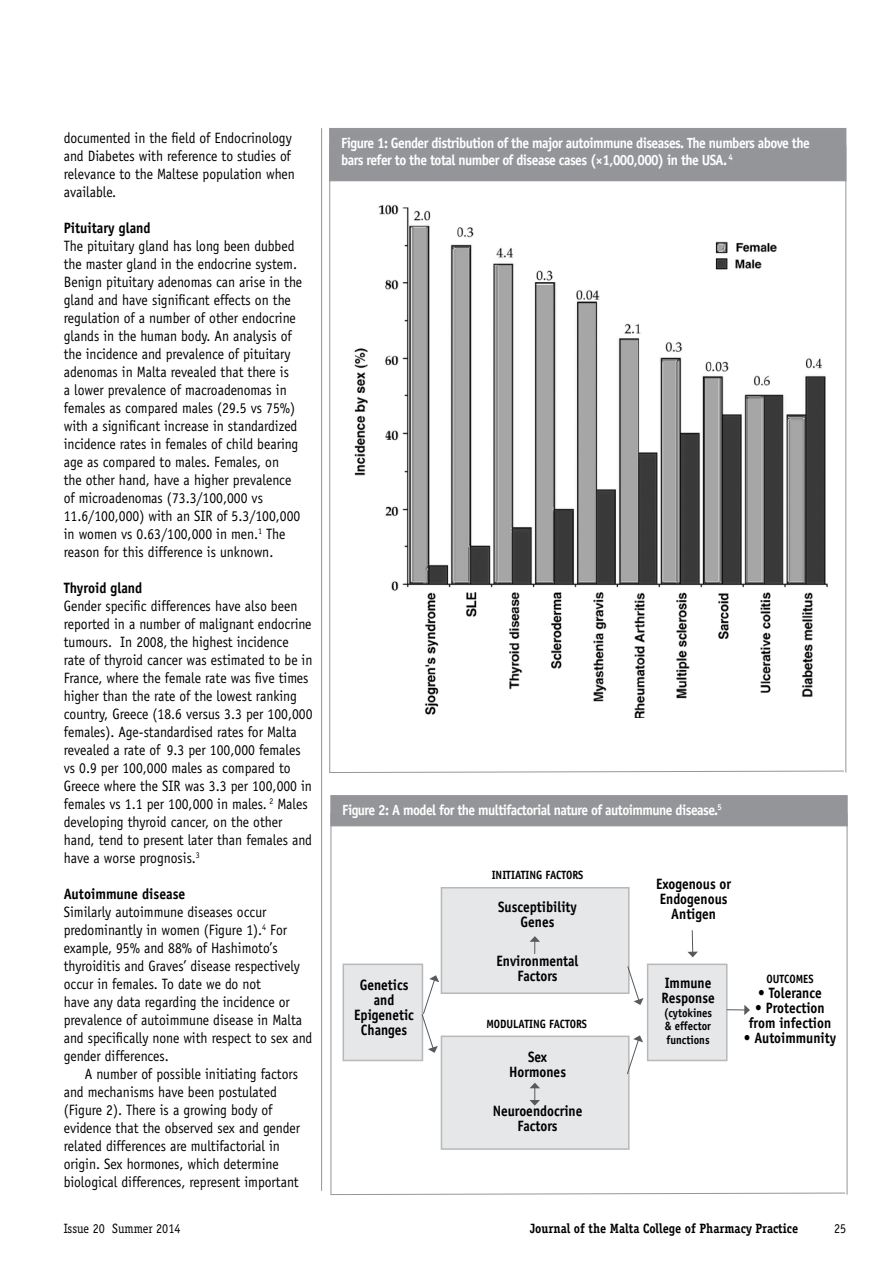
<style>
.page{position:relative;width:893px;height:1263px;background:#fff}
.page>*{position:absolute;margin:0;border:0;box-sizing:border-box;transform-origin:0 0}
.t1{font:15px/18px "Officina Sans";color:#000;scale:.91 1}
.t2{font:700 15px/15px "Officina Sans";color:#000;text-align:center;scale:.89 1}
.t3{font:700 15px "Officina Sans";color:#000;scale:.91 1}
.t4{font:700 14.7px/17.7px "Officina Sans";letter-spacing:-.04em;color:#fff;scale:.92 1}
.t5{font:700 13.5px "Officina Serif";color:#000;scale:.9 1}
.t6{font:13.5px "Officina Serif";color:#000;scale:.9 1}
.t7{font:700 12px/13.5px "Officina Sans";color:#000;text-align:justify;scale:.89 1}
</style>
<div class="page">
<svg style="left:329px;top:146px;width:518px;height:627px"></svg>
<div style="left:329px;top:128px;width:517px;height:53px;background:#939598"></div>
<svg style="left:330px;top:813px;width:518px;height:382px"></svg>
<div style="left:331px;top:795px;width:516px;height:31px;background:#939598"></div>
<hr style="left:321px;top:128px;width:1px;height:1063px;background:#939598">
<div style="left:343px;top:963px;width:80px;height:98px;background:#e6e7e8;border:2px solid #b6b8ba"></div>
<div style="left:647px;top:963px;width:80px;height:98px;background:#e6e7e8;border:2px solid #b6b8ba"></div>
<div style="left:441px;top:887px;width:189px;height:107px;background:#e6e7e8;border:2px solid #b6b8ba"></div>
<div style="left:441px;top:1035px;width:189px;height:115px;background:#e6e7e8;border:2px solid #b6b8ba"></div>
<svg style="left:627px;top:1035px;width:16px;height:39px"></svg>
<svg style="left:422px;top:975px;width:17px;height:78px"></svg>
<svg style="left:627px;top:966px;width:17px;height:39px"></svg>
<svg style="left:687px;top:930px;width:11px;height:27px"></svg>
<svg style="left:727px;top:1005px;width:23px;height:10px"></svg>
<svg style="left:530px;top:936px;width:10px;height:18px"></svg>
<svg style="left:529px;top:1083px;width:11px;height:23px"></svg>
<p class="t1" style="left:64px;top:129px;width:255px">documented in the field of Endocrinology and Diabetes with reference to studies of relevance to the Maltese population when available.</p>
<p class="t3" style="left:64px;top:219px;width:97px">Pituitary gland</p>
<p class="t1" style="left:64px;top:237px;width:264px">The pituitary gland has long been dubbed the master gland in the endocrine system.<br>Benign pituitary adenomas can arise in the gland and have significant effects on the regulation of a number of other endocrine glands in the human body. An analysis of the incidence and prevalence of pituitary adenomas in Malta revealed that there is<br>a lower prevalence of macroadenomas in females as compared males (29.5 vs 75%) with a significant increase in standardized incidence rates in females of child bearing age as compared to males. Females, on<br>the other hand, have a higher prevalence of microadenomas (73.3/100,000 vs 11.6/100,000) with an SIR of 5.3/100,000 in women vs 0.63/100,000 in men.<sup>1</sup> The reason for this difference is unknown.</p>
<p class="t3" style="left:64px;top:579px;width:88px">Thyroid gland</p>
<p class="t1" style="left:64px;top:597px;width:275px">Gender specific differences have also been reported in a number of malignant endocrine tumours. In 2008, the highest incidence rate of thyroid cancer was estimated to be in France, where the female rate was five times higher than the rate of the lowest ranking country, Greece (18.6 versus 3.3 per 100,000 females). Age-standardised rates for Malta revealed a rate of 9.3 per 100,000 females vs 0.9 per 100,000 males as compared to Greece where the SIR was 3.3 per 100,000 in females vs 1.1 per 100,000 in males. <sup>2</sup> Males developing thyroid cancer, on the other hand, tend to present later than females and have a worse prognosis.<sup>3</sup></p>
<p class="t3" style="left:64px;top:885px;width:135px">Autoimmune disease</p>
<p class="t1" style="left:64px;top:903px;width:275px">Similarly autoimmune diseases occur predominantly in women (Figure 1).<sup>4</sup> For example, 95% and 88% of Hashimoto’s thyroiditis and Graves’ disease respectively occur in females. To date we do not<br>have any data regarding the incidence or prevalence of autoimmune disease in Malta and specifically none with respect to sex and gender differences.</p>
<p class="t1" style="left:64px;top:1065px;width:261px;text-indent:21px">A number of possible initiating factors and mechanisms have been postulated (Figure 2). There is a growing body of evidence that the observed sex and gender related differences are multifactorial in origin. Sex hormones, which determine biological differences, represent important</p>
<p class="t4" style="left:341px;top:134px;width:511px">Figure 1: Gender distribution of the major autoimmune diseases. The numbers above the bars refer to the total number of disease cases (×1,000,000) in the USA. <sup>4</sup></p>
<p class="t4" style="left:342px;top:801px;width:414px">Figure 2: A model for the multifactorial nature of autoimmune disease.<sup>5</sup></p>
<p class="t2" style="left:354px;top:977px;width:69px">Genetics and<br>Epigenetic<br>Changes</p>
<p class="t7" style="left:492px;top:868px;width:12px">Initiating</p>
<p class="t7" style="left:545px;top:868px;width:13px">Factors</p>
<p class="t2" style="left:498px;top:899px;width:90px">Susceptibility<br>Genes</p>
<p class="t2" style="left:496px;top:953px;width:94px">Environmental<br>Factors</p>
<p class="t7" style="left:486px;top:1017px;width:16px">Modulating</p>
<p class="t7" style="left:549px;top:1017px;width:13px">Factors</p>
<p class="t2" style="left:509px;top:1049px;width:65px">Sex<br>Hormones</p>
<p class="t2" style="left:493px;top:1103px;width:102px">Neuroendocrine<br>Factors</p>
<p class="t2" style="left:656px;top:876px;width:86px">Exogenous or<br>Endogenous<br>Antigen</p>
<p class="t2" style="left:661px;top:976px;width:62px;text-align:left">Immune<br>Response</p>
<p class="t7" style="left:664px;top:1006px;width:56px">(cytokines &amp; effector functions</p>
<p class="t7" style="left:766px;top:972px;width:54px">OUTCOMES</p>
<p class="t2" style="left:758px;top:985px;width:73px">• Tolerance</p>
<p class="t2" style="left:749px;top:1000px;width:94px">• Protection from infection</p>
<p class="t2" style="left:744px;top:1030px;width:105px">•ħAutoimmunity</p>
<p class="t6" style="left:64px;top:1221px;width:131px">Issue 20 Summer 2014</p>
<p class="t5" style="left:530px;top:1220px;width:300px">Journal of the Malta College of Pharmacy Practice</p>
<p class="t6" style="left:834px;top:1221px;width:15px">25</p>
</div>
